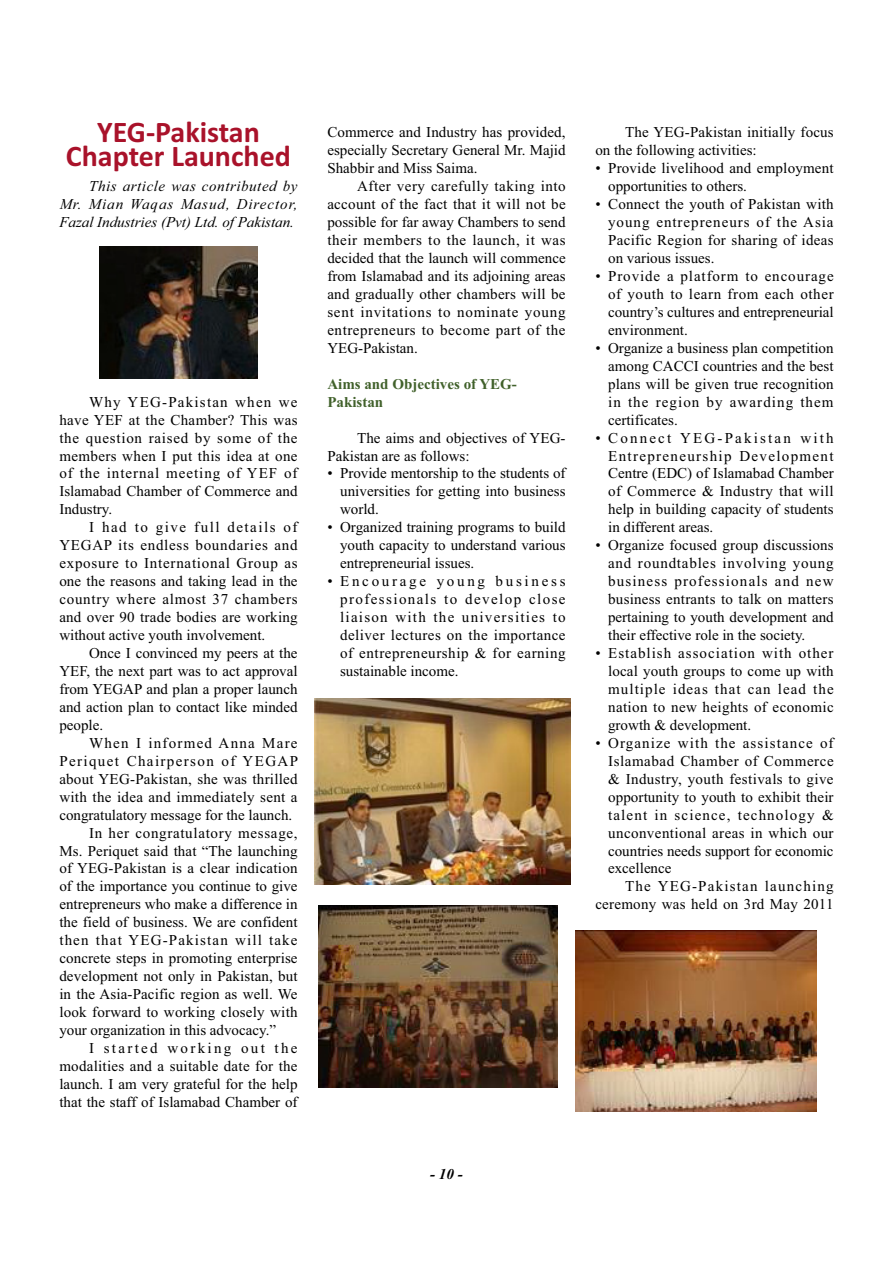
<style>
.page{position:relative;width:893px;height:1263px;background:#fff}
.page>*{position:absolute;margin:0;border:0;box-sizing:border-box;transform-origin:0 0}
.t1{font:700 30px/24px "Calibri";color:#a9122a;text-align:center}
.t2{font:15px/18px "Times New Roman";letter-spacing:.005em;color:#000;text-align:justify}
.t3{font:italic 15px/18px "Times New Roman";color:#000;text-align:justify}
.t4{font:700 15px/18px "Times New Roman";color:#41612b}
.t5{font:15px "Times New Roman";letter-spacing:.075em;color:#000}
.t6{font:15px "Times New Roman";letter-spacing:.045em;color:#000}
.t7{font:15px "Times New Roman";letter-spacing:.09em;color:#000}
.t8{font:15px "Times New Roman";letter-spacing:.08em;color:#000}
.t9{font:15px "Times New Roman";letter-spacing:.155em;color:#000}
.t10{font:italic 700 15px "Times New Roman";color:#000}
</style>
<div class="page">
<img style="left:319px;top:905px;width:238px;height:182px">
<img style="left:575px;top:930px;width:241px;height:182px">
<img style="left:100px;top:247px;width:157px;height:132px">
<img style="left:314px;top:698px;width:256px;height:187px">
<h1 class="t1" style="left:66px;top:122px;width:226px">YEG-Pakistan<br>Chapter Launched</h1>
<p class="t3" style="left:59px;top:178px;width:240px;text-indent:30px">This article was contributed by Mr. Mian Waqas Masud, Director, Fazal Industries (Pvt) Ltd. of Pakistan.</p>
<p class="t2" style="left:59px;top:394px;width:240px;text-indent:30px">Why YEG-Pakistan when we have YEF at the Chamber? This was the question raised by some of the members when I put this idea at one of the internal meeting of YEF of Islamabad Chamber of Commerce and Industry.</p>
<p class="t2" style="left:59px;top:520px;width:240px;text-indent:30px">I had to give full details of YEGAP its endless boundaries and exposure to International Group as one the reasons and taking lead in the country where almost 37 chambers and over 90 trade bodies are working without active youth involvement.</p>
<p class="t2" style="left:59px;top:645px;width:240px;text-indent:30px">Once I convinced my peers at the YEF, the next part was to act approval from YEGAP and plan a proper launch and action plan to contact like minded people.</p>
<p class="t8" style="left:89px;top:737px;width:210px">When I informed Anna Mare</p>
<p class="t7" style="left:59px;top:755px;width:240px">Periquet Chairperson of YEGAP</p>
<p class="t2" style="left:59px;top:771px;width:240px">about YEG-Pakistan, she was thrilled</p>
<p class="t2" style="left:59px;top:789px;width:240px">with the idea and immediately sent a</p>
<p class="t2" style="left:59px;top:807px;width:234px">congratulatory message for the launch.</p>
<p class="t6" style="left:89px;top:827px;width:210px">In her congratulatory message,</p>
<p class="t2" style="left:59px;top:843px;width:240px">Ms. Periquet said that “The launching</p>
<p class="t2" style="left:59px;top:861px;width:240px">of YEG-Pakistan is a clear indication</p>
<p class="t2" style="left:59px;top:879px;width:240px">of the importance you continue to give</p>
<p class="t2" style="left:59px;top:897px;width:240px">entrepreneurs who make a difference in</p>
<p class="t2" style="left:59px;top:915px;width:240px">the field of business. We are confident</p>
<p class="t5" style="left:59px;top:935px;width:240px">then that YEG-Pakistan will take</p>
<p class="t2" style="left:59px;top:951px;width:240px">concrete steps in promoting enterprise</p>
<p class="t2" style="left:59px;top:969px;width:240px">development not only in Pakistan, but</p>
<p class="t2" style="left:59px;top:987px;width:240px">in the Asia-Pacific region as well. We</p>
<p class="t2" style="left:59px;top:1005px;width:240px">look forward to working closely with</p>
<p class="t2" style="left:59px;top:1023px;width:218px">your organization in this advocacy.”</p>
<p class="t9" style="left:89px;top:1043px;width:210px">I started working out the</p>
<p class="t2" style="left:59px;top:1058px;width:240px">modalities and a suitable date for the</p>
<p class="t2" style="left:59px;top:1076px;width:240px">launch. I am very grateful for the help</p>
<p class="t2" style="left:59px;top:1094px;width:240px">that the staff of Islamabad Chamber of</p>
<p class="t2" style="left:327px;top:125px;width:240px">Commerce and Industry has provided, especially Secretary General Mr. Majid Shabbir and Miss Saima.</p>
<p class="t2" style="left:327px;top:179px;width:240px;text-indent:30px">After very carefully taking into account of the fact that it will not be possible for far away Chambers to send their members to the launch, it was decided that the launch will commence from Islamabad and its adjoining areas and gradually other chambers will be sent invitations to nominate young entrepreneurs to become part of the YEG-Pakistan.</p>
<p class="t4" style="left:327px;top:376px;width:191px">Aims and Objectives of YEG-<br>Pakistan</p>
<p class="t2" style="left:327px;top:430px;width:240px;text-indent:30px">The aims and objectives of YEG-<br>Pakistan are as follows:</p>
<p class="t2" style="left:340px;top:466px;width:227px;text-indent:-13px">• Provide mentorship to the students of universities for getting into business world.</p>
<p class="t2" style="left:340px;top:520px;width:227px;text-indent:-13px">• Organized training programs to build youth capacity to understand various entrepreneurial issues.</p>
<p class="t2" style="left:340px;top:574px;width:227px;text-indent:-13px">• Encourage young business professionals to develop close liaison with the universities to deliver lectures on the importance of entrepreneurship &amp; for earning sustainable income.</p>
<p class="t10" style="left:430px;top:1169px;width:34px">- 10 -</p>
<p class="t2" style="left:595px;top:125px;width:240px;text-indent:30px">The YEG-Pakistan initially focus on the following activities:</p>
<p class="t2" style="left:608px;top:161px;width:227px;text-indent:-13px">• Provide livelihood and employment opportunities to others.</p>
<p class="t2" style="left:608px;top:197px;width:227px;text-indent:-13px">• Connect the youth of Pakistan with young entrepreneurs of the Asia Pacific Region for sharing of ideas on various issues.</p>
<p class="t2" style="left:608px;top:268px;width:227px;text-indent:-13px">• Provide a platform to encourage of youth to learn from each other country’s cultures and entrepreneurial environment.</p>
<p class="t2" style="left:608px;top:340px;width:227px;text-indent:-13px">• Organize a business plan competition among CACCI countries and the best plans will be given true recognition in the region by awarding them certificates.</p>
<p class="t2" style="left:608px;top:430px;width:227px;text-indent:-13px">• Connect YEG-Pakistan with Entrepreneurship Development Centre (EDC) of Islamabad Chamber of Commerce &amp; Industry that will help in building capacity of students in different areas.</p>
<p class="t2" style="left:608px;top:538px;width:227px;text-indent:-13px">• Organize focused group discussions and roundtables involving young business professionals and new business entrants to talk on matters pertaining to youth development and their effective role in the society.</p>
<p class="t2" style="left:608px;top:645px;width:227px;text-indent:-13px">• Establish association with other local youth groups to come up with multiple ideas that can lead the nation to new heights of economic growth &amp; development.</p>
<p class="t2" style="left:608px;top:735px;width:227px;text-indent:-13px">• Organize with the assistance of Islamabad Chamber of Commerce &amp; Industry, youth festivals to give opportunity to youth to exhibit their talent in science, technology &amp; unconventional areas in which our countries needs support for economic excellence</p>
<p class="t2" style="left:595px;top:879px;width:240px;text-align:right">The YEG-Pakistan launching ceremony was held on 3rd May 2011</p>
</div>
